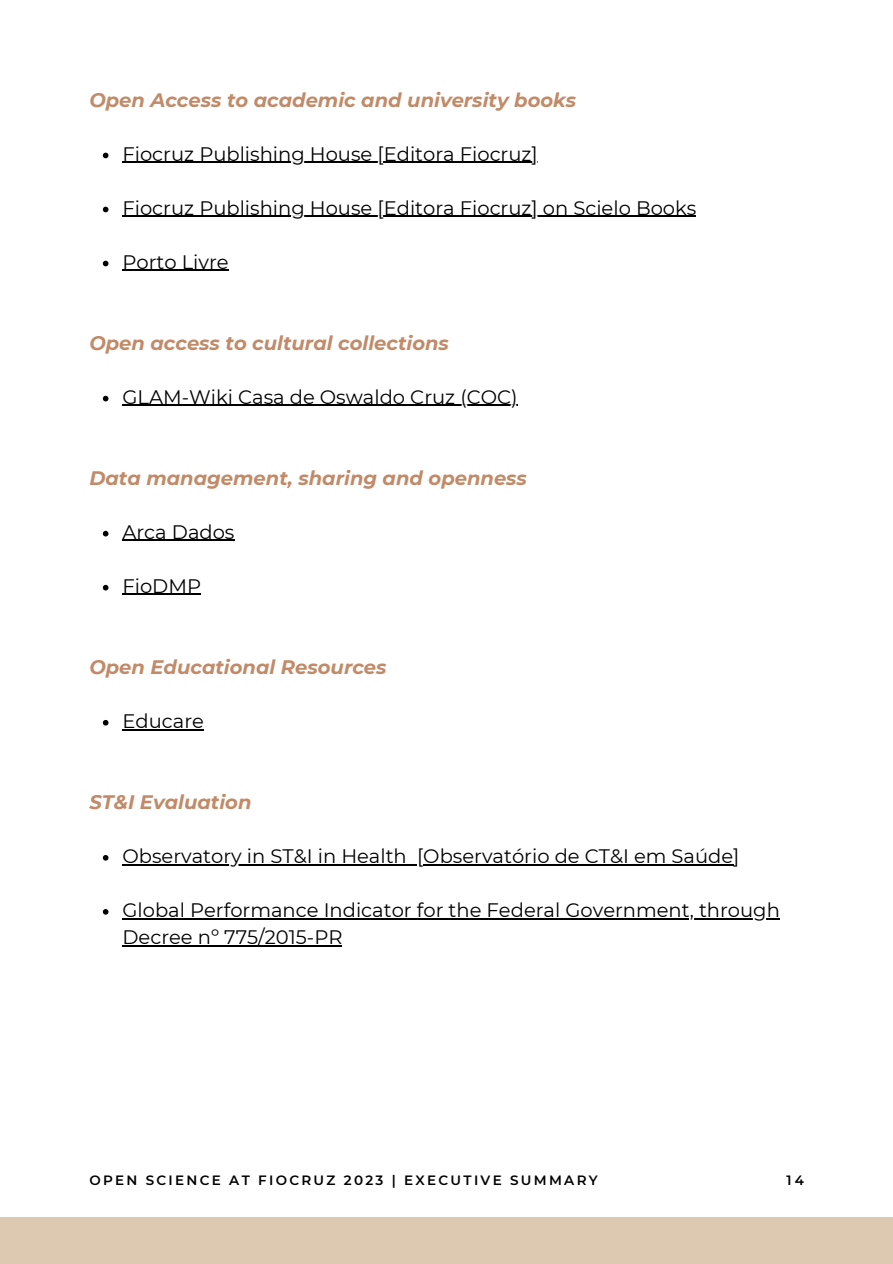
<style>
.page{position:relative;width:893px;height:1264px;background:#fff}
.page>*{position:absolute;margin:0;border:0;box-sizing:border-box;transform-origin:0 0}
.t1{font:19.5px/27px "Montserrat";color:#000001}
.t2{font:italic 700 19.5px "Montserrat";color:#c18a68}
.t3{font:600 13.5px "Montserrat";letter-spacing:.17em;color:#000001}
</style>
<div class="page">
<div style="left:0;top:1217px;width:892px;height:46px;background:#ddc8b1"></div>
<svg style="left:103px;top:153px;width:5px;height:5px"></svg>
<hr style="left:122px;top:162px;width:415px;height:1px;background:#000001">
<svg style="left:103px;top:207px;width:5px;height:5px"></svg>
<hr style="left:122px;top:216px;width:574px;height:1px;background:#000001">
<svg style="left:103px;top:261px;width:5px;height:5px"></svg>
<hr style="left:122px;top:270px;width:107px;height:1px;background:#000001">
<svg style="left:103px;top:396px;width:5px;height:5px"></svg>
<hr style="left:122px;top:405px;width:395px;height:1px;background:#000001">
<svg style="left:103px;top:531px;width:5px;height:5px"></svg>
<hr style="left:122px;top:540px;width:112px;height:1px;background:#000001">
<svg style="left:103px;top:585px;width:5px;height:5px"></svg>
<hr style="left:122px;top:594px;width:79px;height:1px;background:#000001">
<svg style="left:103px;top:720px;width:5px;height:5px"></svg>
<hr style="left:122px;top:729px;width:82px;height:1px;background:#000001">
<svg style="left:103px;top:855px;width:5px;height:5px"></svg>
<hr style="left:122px;top:864px;width:285px;height:1px;background:#000001">
<hr style="left:423px;top:864px;width:310px;height:1px;background:#000001">
<svg style="left:103px;top:909px;width:5px;height:5px"></svg>
<hr style="left:122px;top:918px;width:657px;height:1px;background:#000001">
<hr style="left:122px;top:945px;width:220px;height:1px;background:#000001">
<h1 class="t2" style="left:89px;top:88px;width:488px">Open Access to academic and university books</h1>
<p class="t1" style="left:122px;top:140px;width:417px">Fiocruz Publishing House [Editora Fiocruz]</p>
<p class="t1" style="left:122px;top:194px;width:575px">Fiocruz Publishing House [Editora Fiocruz] on Scielo Books</p>
<p class="t1" style="left:122px;top:248px;width:108px">Porto Livre</p>
<h1 class="t2" style="left:89px;top:331px;width:361px">Open access to cultural collections</h1>
<p class="t1" style="left:122px;top:383px;width:396px">GLAM-Wiki Casa de Oswaldo Cruz (COC)</p>
<h1 class="t2" style="left:89px;top:466px;width:439px">Data management, sharing and openness</h1>
<p class="t1" style="left:122px;top:518px;width:113px">Arca Dados</p>
<p class="t1" style="left:122px;top:572px;width:80px">FioDMP</p>
<h1 class="t2" style="left:89px;top:655px;width:299px">Open Educational Resources</h1>
<p class="t1" style="left:122px;top:707px;width:83px">Educare</p>
<h1 class="t2" style="left:89px;top:790px;width:164px">ST&amp;I Evaluation</h1>
<p class="t1" style="left:122px;top:842px;width:618px">Observatory in ST&amp;I in Health [Observatório de CT&amp;I em Saúde]</p>
<p class="t1" style="left:122px;top:896px;width:658px">Global Performance Indicator for the Federal Government, through<br>Decree nº 775/2015-PR</p>
<p class="t3" style="left:89px;top:1172px;width:510px">OPEN SCIENCE AT FIOCRUZ 2023 | EXECUTIVE SUMMARY</p>
<p class="t3" style="left:786px;top:1172px;width:19px">14</p>
</div>
